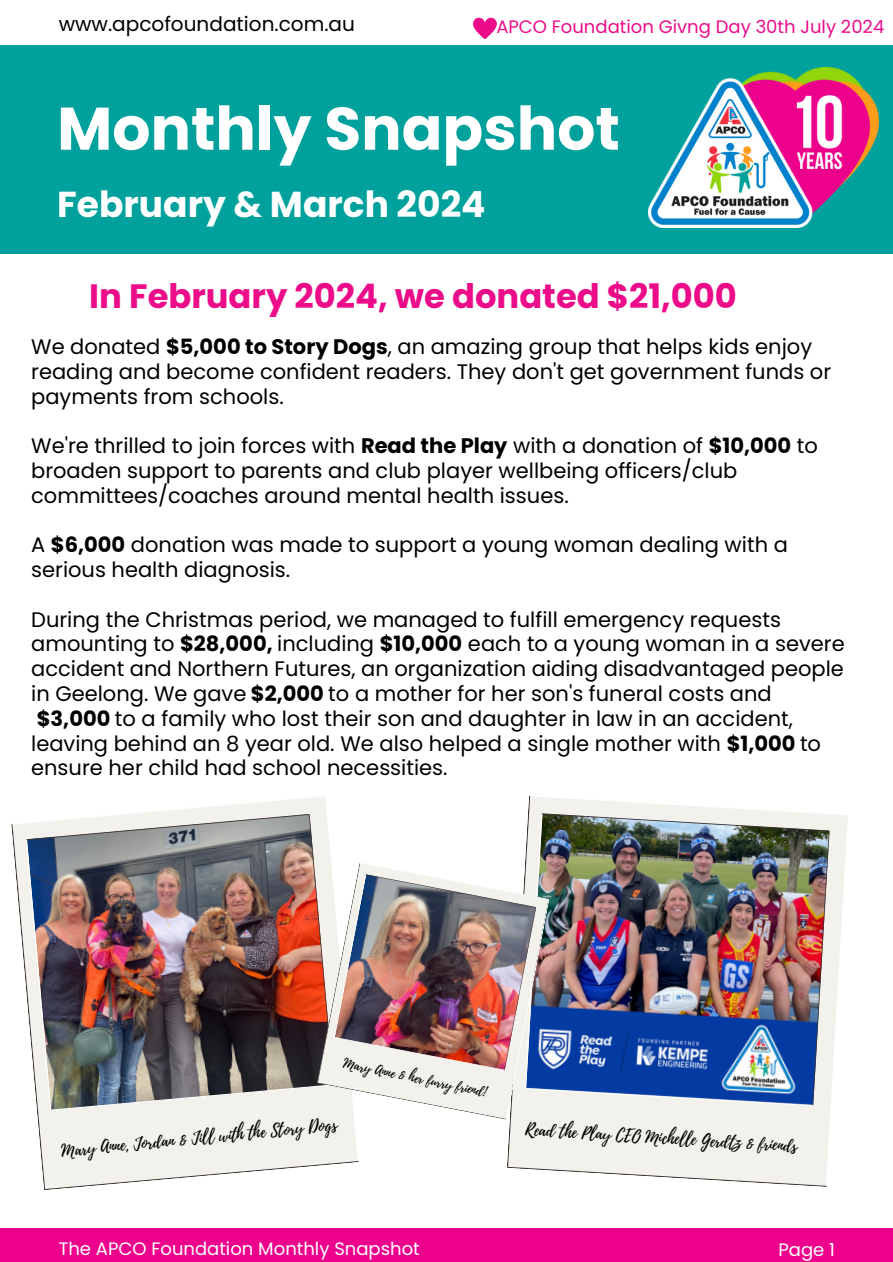
<style>
.page{position:relative;width:893px;height:1262px;background:#fff}
.page>*{position:absolute;margin:0;border:0;box-sizing:border-box;transform-origin:0 0}
.t1{font:700 60px "Poppins";color:#fff}
.t2{font:700 36px "Poppins";color:#fff}
.t3{font:700 33.75px "Poppins";color:#ec0c8a}
.t4{font:21px/24.8px "Poppins";color:#000}
.t5{font:20.1px "Poppins";color:#000}
.t6{font:18px "Poppins";color:#fff}
.t7{font:18px "Poppins";color:#ec0c8a}
.t8{font:16.5px "Playlist Script";color:#000}
.t9{font:13.5px "Playlist Script";color:#000}
.s1{font-weight:700}
</style>
<div class="page">
<div style="left:0;top:46px;width:892px;height:208px;background:#00a19c"></div>
<img style="left:648px;top:67px;width:230px;height:160px">
<div style="left:0;top:1228px;width:892px;height:33px;background:#ec008c"></div>
<svg style="left:11px;top:824px;width:348px;height:365px"></svg>
<img style="left:12px;top:797px;width:347px;height:364px">
<img style="left:524px;top:795px;width:324px;height:391px">
<svg style="left:317px;top:862px;width:17px;height:257px;background:#d9c1b7"></svg>
<img style="left:334px;top:862px;width:215px;height:257px">
<svg style="left:472px;top:17px;width:25px;height:22px"></svg>
<h3 class="t5" style="left:59px;top:9px;width:298px">www.apcofoundation.com.au</h3>
<h4 class="t7" style="left:496px;top:14px;width:389px">APCO Foundation Givng Day 30th July 2024</h4>
<h3 class="t1" style="left:57px;top:87px;width:564px">Monthly Snapshot</h3>
<h3 class="t2" style="left:57px;top:179px;width:430px">February &amp; March 2024</h3>
<p class="t3" style="left:89px;top:272px;width:648px">In February 2024, we donated $21,000</p>
<p class="t4" style="left:31px;top:334px;width:801px">We donated <span class="s1">$5,000 to Story Dogs</span>, an amazing group that helps kids enjoy reading and become confident readers. They don't get government funds or payments from schools.</p>
<h4 class="t4" style="left:31px;top:433px;width:788px">We're thrilled to join forces with <span class="s1">Read the Play</span> with a donation of <span class="s1">$10,000</span> to broaden support to parents and club player wellbeing officers/club committees/coaches around mental health issues.</h4>
<p class="t4" style="left:31px;top:532px;width:758px">A <span class="s1">$6,000</span> donation was made to support a young woman dealing with a serious health diagnosis.</p>
<h1 class="t4" style="left:31px;top:607px;width:814px">During the Christmas period, we managed to fulfill emergency requests amounting to <span class="s1">$28,000,</span> including <span class="s1">$10,000</span> each to a young woman in a severe accident and Northern Futures, an organization aiding disadvantaged people in Geelong. We gave <span class="s1">$2,000</span> to a mother for her son's funeral costs and <span class="s1">$3,000</span> to a family who lost their son and daughter in law in an accident, leaving behind an 8 year old. We also helped a single mother with <span class="s1">$1,000</span> to ensure her child had school necessities.</h1>
<p class="t9" style="left:345px;top:1053px;width:147px;rotate:11deg">Mary Anne &amp; her furry friend!</p>
<h4 class="t8" style="left:60px;top:1140px;width:279px;rotate:-6deg">Mary Anne, Jordan &amp; Jill with the Story Dogs</h4>
<p class="t8" style="left:526px;top:1115px;width:274px;rotate:4deg">Read the Play CEO Michelle Gerdtz &amp; friends</p>
<p class="t6" style="left:59px;top:1235px;width:362px">The APCO Foundation Monthly Snapshot</p>
<h4 class="t6" style="left:778px;top:1236px;width:58px">Page 1</h4>
</div>
